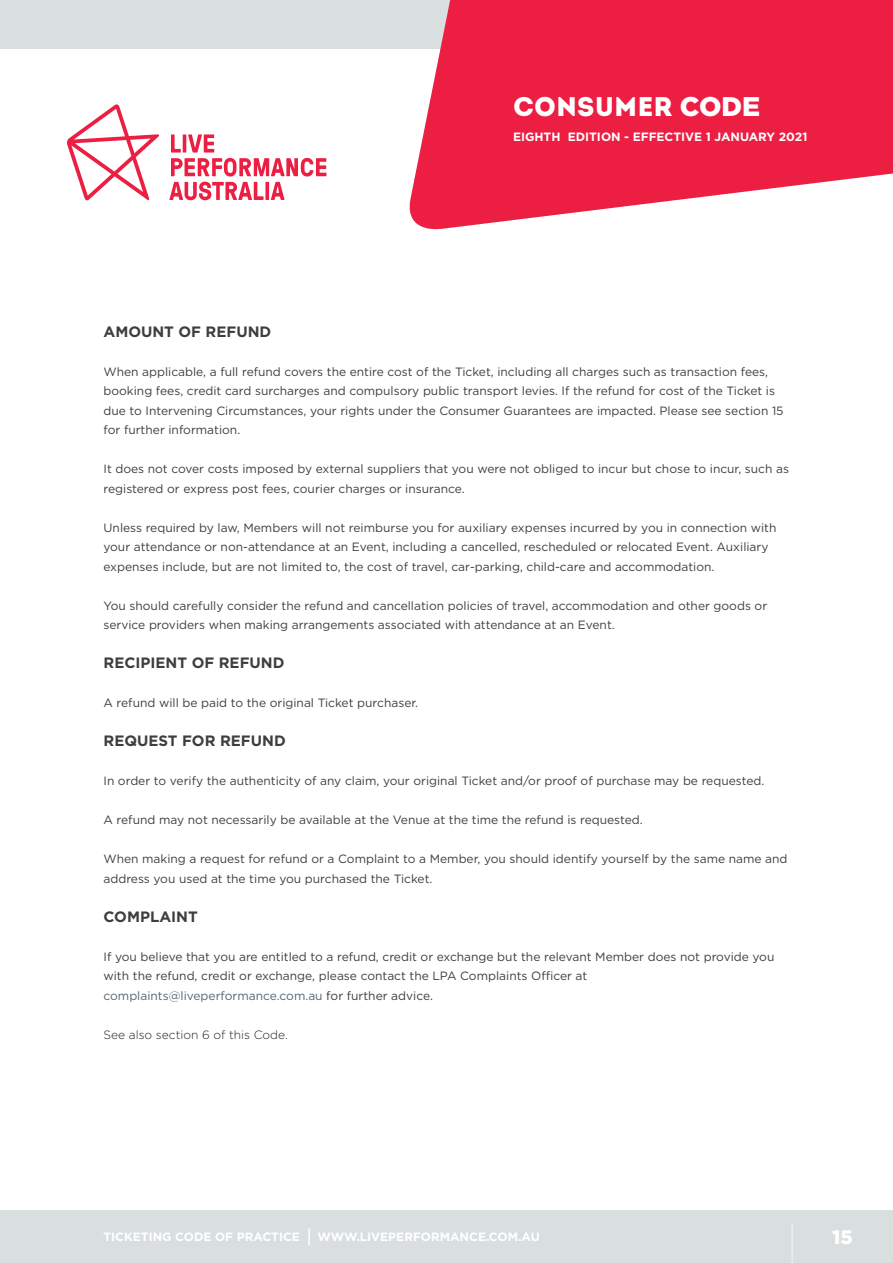
<style>
.page{position:relative;width:893px;height:1263px;background:#fff}
.page>*{position:absolute;margin:0;border:0;box-sizing:border-box;transform-origin:0 0}
.t1{font:27px "Intro";color:#fff}
.t2{font:900 19.5px "Gotham";color:#fff}
.t3{font:700 15px "Gotham";color:#3e3e3f}
.t4{font:12px/19.5px "Gotham";color:#3e3e3f}
.t5{font:700 12px "Gotham";color:#fff}
.t6{font:300 12px "Gotham";color:#231f20}
.s1{font-family:"Gotham";font-weight:900}
.s2{color:#556572}
.s3{font-size:18px}
</style>
<div class="page">
<div style="left:0;top:1210px;width:893px;height:53px;background:#d9dfdf"></div>
<hr style="left:792px;top:1224px;width:1px;height:39px;background:#fff">
<div style="left:0;top:0;width:500px;height:49px;background:#d9dfdf"></div>
<svg style="left:67px;top:104px;width:259px;height:96px"></svg>
<svg style="left:409px;top:0;width:484px;height:230px;fill:#ec1f43"></svg>
<h1 class="t1" style="left:513px;top:90px;width:249px">CONSUMER <span class="s1">CODE</span></h1>
<p class="t5" style="left:513px;top:129px;width:296px">EIGHTH EDITION - EFFECTIVE 1 JANUARY 2021</p>
<p class="t3" style="left:103px;top:321px;width:169px">AMOUNT OF REFUND</p>
<p class="t4" style="left:103px;top:361px;width:682px">When applicable, a full refund covers the entire cost of the Ticket, including all charges such as transaction fees, booking fees, credit card surcharges and compulsory public transport levies. If the refund for cost of the Ticket is due to Intervening Circumstances, your rights under the Consumer Guarantees are impacted. Please see section 15 for further information.</p>
<p class="t4" style="left:103px;top:459px;width:687px">It does not cover costs imposed by external suppliers that you were not obliged to incur but chose to incur, such as registered or express post fees, courier charges or insurance.</p>
<p class="t4" style="left:103px;top:517px;width:674px">Unless required by law, Members will not reimburse you for auxiliary expenses incurred by you in connection with your attendance or non-attendance at an Event, including a cancelled, rescheduled or relocated Event. Auxiliary expenses include, but are not limited to, the cost of travel, car-parking, child-care and accommodation.</p>
<p class="t4" style="left:103px;top:595px;width:665px">You should carefully consider the refund and cancellation policies of travel, accommodation and other goods or service providers when making arrangements associated with attendance at an Event.</p>
<p class="t3" style="left:103px;top:653px;width:182px">RECIPIENT OF REFUND</p>
<p class="t4" style="left:103px;top:693px;width:316px">A refund will be paid to the original Ticket purchaser.</p>
<p class="t3" style="left:103px;top:731px;width:184px">REQUEST FOR REFUND</p>
<p class="t4" style="left:103px;top:771px;width:662px">In order to verify the authenticity of any claim, your original Ticket and/or proof of purchase may be requested.</p>
<p class="t4" style="left:103px;top:810px;width:541px">A refund may not necessarily be available at the Venue at the time the refund is requested.</p>
<p class="t4" style="left:103px;top:849px;width:686px">When making a request for refund or a Complaint to a Member, you should identify yourself by the same name and address you used at the time you purchased the Ticket.</p>
<p class="t3" style="left:103px;top:906px;width:96px">COMPLAINT</p>
<p class="t4" style="left:103px;top:946px;width:672px">If you believe that you are entitled to a refund, credit or exchange but the relevant Member does not provide you with the refund, credit or exchange, please contact the LPA Complaints Officer at <span class="s2">complaints@liveperformance.com.au</span> for further advice.</p>
<p class="t6" style="left:103px;top:1027px;width:186px">See also section 6 of this Code.</p>
<p class="t5" style="left:103px;top:1229px;width:438px">TICKETING CODE OF PRACTICE <span class="s3">|</span> WWW.LIVEPERFORMANCE.COM.AU</p>
<h2 class="t2" style="left:832px;top:1223px;width:22px">15</h2>
</div>
